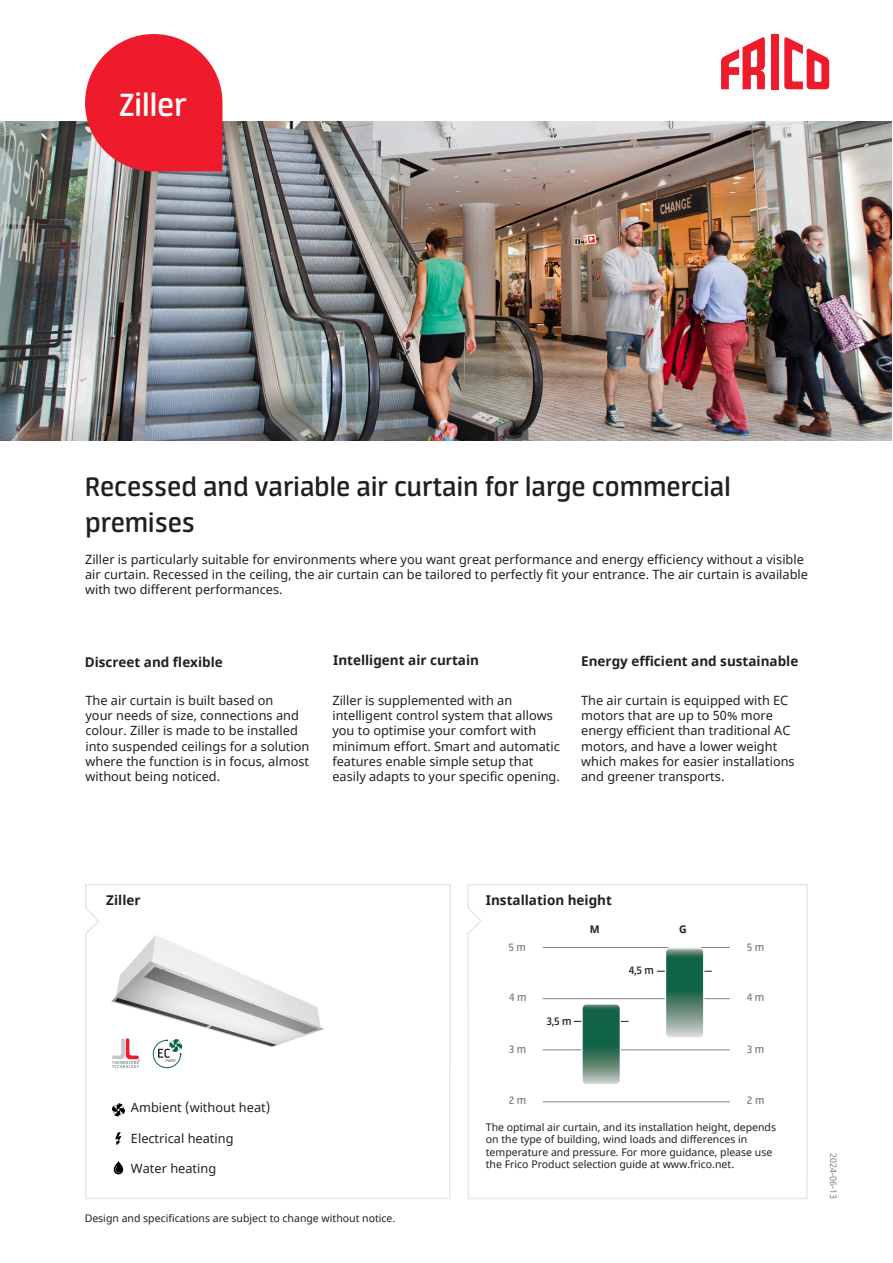
<style>
.page{position:relative;width:893px;height:1263px;background:#fff}
.page>*{position:absolute;margin:0;border:0;box-sizing:border-box;transform-origin:0 0}
.t1{font:600 36px "Neuron";color:#fff}
.t2{font:600 30px/36px "Neuron";color:#231f20}
.t3{font:700 13.5px "Noto Sans";color:#231f20}
.brd{font:12.75px/15.3px "Noto Sans";color:#231f20}
.t4{font:600 12px "Neuron";color:#808285}
.t5{font:600 12px "Neuron";color:#231f20}
.bildfot{font:10.5px/12.6px "Noto Sans";color:#231f20}
.bildfot-2{font:700 10.5px "Noto Sans";color:#231f20}
.huvudh{font:9px "Noto Sans";color:#808285}
</style>
<div class="page">
<svg style="left:467px;top:884px;width:341px;height:315px"></svg>
<svg style="left:85px;top:884px;width:366px;height:315px"></svg>
<img style="left:111px;top:975px;width:80px;height:49px">
<img style="left:0;top:121px;width:892px;height:319px">
<hr style="left:543px;top:998px;width:187px;height:1px;background:#808285">
<hr style="left:543px;top:947px;width:187px;height:1px;background:#808285">
<hr style="left:543px;top:1049px;width:187px;height:1px;background:#808285">
<hr style="left:543px;top:1101px;width:187px;height:1px;background:#808285">
<hr style="left:657px;top:971px;width:55px;height:1px;background:#231f20">
<hr style="left:574px;top:1021px;width:55px;height:1px;background:#231f20">
<svg style="left:665px;top:948px;width:39px;height:90px;background:#4f836d"></svg>
<div style="left:665px;top:947px;width:39px;height:92px;border:1px solid #fff;border-radius:5px"></div>
<svg style="left:582px;top:1005px;width:38px;height:80px;background:#3c7860"></svg>
<div style="left:581px;top:1003px;width:40px;height:82px;border:1px solid #fff;border-radius:5px"></div>
<svg style="left:85px;top:34px;width:137px;height:137px;background:#ed3c4a"></svg>
<svg style="left:112px;top:1038px;width:28px;height:30px"></svg>
<svg style="left:153px;top:1039px;width:29px;height:29px"></svg>
<svg style="left:112px;top:1103px;width:13px;height:13px"></svg>
<svg style="left:115px;top:1132px;width:7px;height:13px"></svg>
<svg style="left:114px;top:1161px;width:9px;height:13px"></svg>
<div style="left:771px;top:34px;width:7px;height:55px;background:#ee1b2c"></div>
<svg style="left:784px;top:37px;width:45px;height:52px"></svg>
<svg style="left:721px;top:37px;width:44px;height:52px"></svg>
<h1 class="t1" style="left:120px;top:84px;width:69px">Ziller</h1>
<p class="t2" style="left:85px;top:469px;width:647px">Recessed and variable air curtain for large commercial premises</p>
<p class="brd" style="left:85px;top:552px;width:724px">Ziller is particularly suitable for environments where you want great performance and energy efficiency without a visible air curtain. Recessed in the ceiling, the air curtain can be tailored to perfectly fit your entrance. The air curtain is available with two different performances.</p>
<p class="t3" style="left:85px;top:653px;width:140px">Discreet and flexible</p>
<p class="brd" style="left:85px;top:693px;width:225px">The air curtain is built based on<br>your needs of size, connections and colour. Ziller is made to be installed into suspended ceilings for a solution where the function is in focus, almost without being noticed.</p>
<p class="t3" style="left:333px;top:651px;width:147px">Intelligent air curtain</p>
<p class="brd" style="left:332px;top:693px;width:229px">Ziller is supplemented with an intelligent control system that allows you to optimise your comfort with minimum effort. Smart and automatic features enable simple setup that easily adapts to your specific opening.</p>
<p class="t3" style="left:581px;top:652px;width:219px">Energy efficient and sustainable</p>
<p class="brd" style="left:581px;top:693px;width:215px">The air curtain is equipped with EC motors that are up to 50% more energy efficient than traditional AC motors, and have a lower weight which makes for easier installations and greener transports.</p>
<p class="t3" style="left:106px;top:890px;width:36px">Ziller</p>
<p class="t3" style="left:486px;top:890px;width:128px">Installation height</p>
<p class="t4" style="left:508px;top:940px;width:19px">5 m</p>
<p class="bildfot-2" style="left:590px;top:922px;width:11px">M</p>
<p class="bildfot-2" style="left:679px;top:922px;width:9px">G</p>
<p class="t5" style="left:629px;top:963px;width:26px">4,5 m</p>
<p class="t4" style="left:747px;top:940px;width:19px">5 m</p>
<p class="t4" style="left:509px;top:991px;width:19px">4 m</p>
<p class="t4" style="left:747px;top:991px;width:19px">4m</p>
<p class="brd" style="left:131px;top:1100px;width:141px">Ambient (without heat)</p>
<p class="brd" style="left:131px;top:1131px;width:104px">Electrical heating</p>
<p class="brd" style="left:131px;top:1161px;width:87px">Water heating</p>
<p class="bildfot" style="left:85px;top:1212px;width:312px">Design and specifications are subject to change without notice.</p>
<p class="t4" style="left:509px;top:1042px;width:19px">3 m</p>
<p class="t5" style="left:547px;top:1014px;width:26px">3,5 m</p>
<p class="t4" style="left:747px;top:1043px;width:19px">3 m</p>
<p class="t4" style="left:509px;top:1094px;width:19px">2 m</p>
<p class="t4" style="left:747px;top:1094px;width:19px">2 m</p>
<p class="bildfot" style="left:486px;top:1121px;width:292px">The optimal air curtain, and its installation height, depends on the type of building, wind loads and differences in temperature and pressure. For more guidance, please use the Frico Product selection guide at www.frico.net.</p>
<p class="huvudh" style="left:840px;top:1153px;width:47px;rotate:90deg">2024-06-13</p>
</div>
